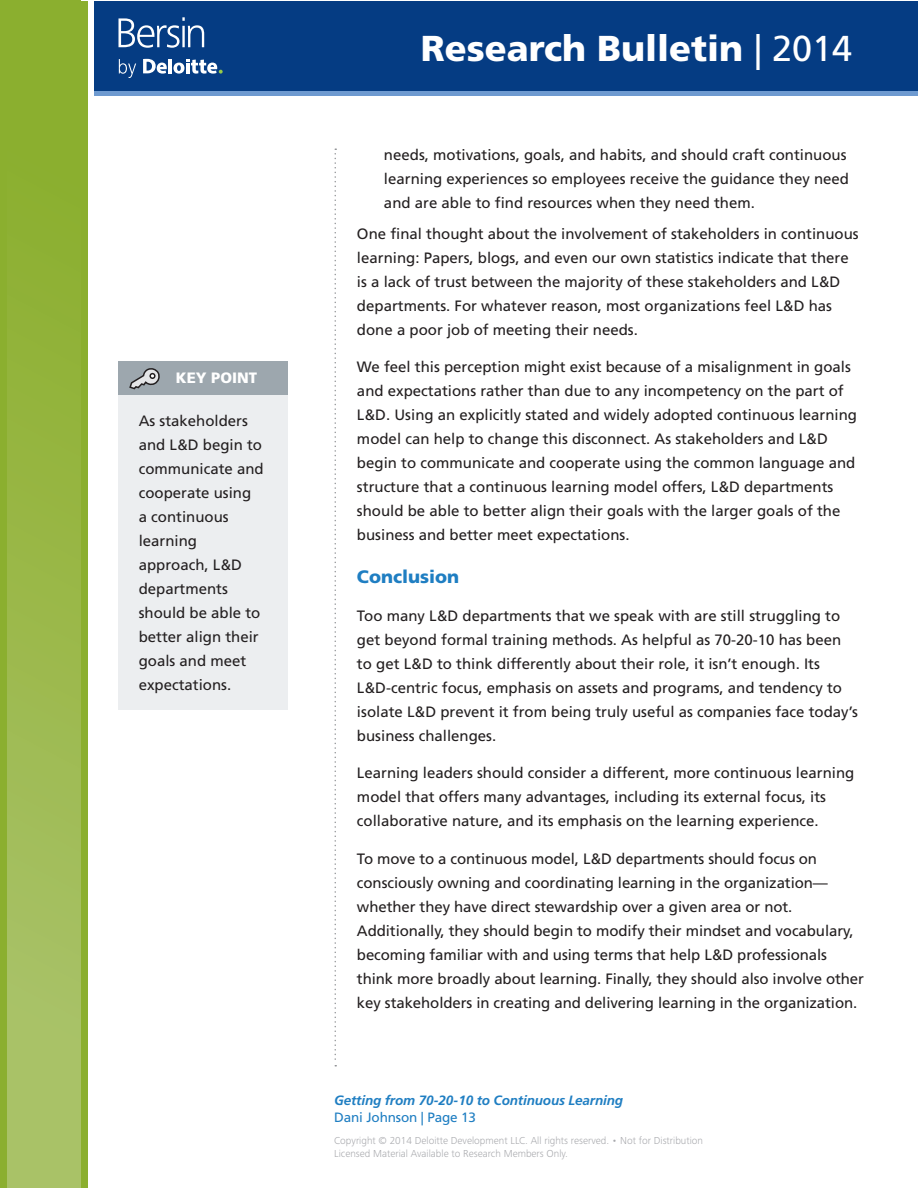
<style>
.page{position:relative;width:918px;height:1188px;background:#fff}
.page>*{position:absolute;margin:0;border:0;box-sizing:border-box;transform-origin:0 0}
.t1{font:900 36px "Frutiger LT Std";color:#fff}
.Heading_1{font:900 18px "Frutiger LT Std";color:#1f7ec2}
.Body_Text{font:15px/24px "Frutiger LT Std";color:#231f20}
.t2{font:900 15px "Frutiger LT Std";color:#fff}
.t3{font:italic 700 13.5px "Frutiger LT Std";letter-spacing:-.01em;color:#1f7ec2}
.t4{font:13.5px "Frutiger LT Std";letter-spacing:-.01em;color:#1f7ec2}
.t5{font:300 10.5px/13.5px "Frutiger Next Pro";color:#a8a9ad}
.s1{font-weight:400}
</style>
<div class="page">
<div style="left:94px;top:1px;width:824px;height:94px;background:#053c83"></div>
<div style="left:0;top:1px;width:81px;height:1187px;background:linear-gradient(to bottom,#87ac27,#acc46d)"></div>
<div style="left:81px;top:1px;width:7px;height:1187px;background:#8baf2f"></div>
<div style="left:0;top:1px;width:7px;height:1187px;background:#8baf2f"></div>
<hr style="left:94px;top:91px;width:824px;height:4px;background:#6e9ad0">
<svg style="left:334px;top:148px;width:2px;height:918px"></svg>
<svg style="left:118px;top:17px;width:86px;height:31px"></svg>
<svg style="left:119px;top:59px;width:17px;height:19px"></svg>
<hr style="left:168px;top:59px;width:4px;height:14px;background:#fff">
<svg style="left:173px;top:59px;width:50px;height:15px"></svg>
<svg style="left:143px;top:59px;width:24px;height:15px"></svg>
<div style="left:118px;top:394px;width:170px;height:316px;background:#eceef0"></div>
<div style="left:118px;top:361px;width:170px;height:33px;background:#9da7ae"></div>
<svg style="left:129px;top:368px;width:31px;height:22px"></svg>
<p class="t2" style="left:176px;top:369px;width:83px">KEY POINT</p>
<p class="Body_Text" style="left:139px;top:409px;width:127px">As stakeholders and L&amp;D begin to communicate and cooperate using<br>a continuous learning approach, L&amp;D departments should be able to better align their goals and meet expectations.</p>
<h1 class="t1" style="left:421px;top:26px;width:433px">Research Bulletin <span class="s1">| 2014</span></h1>
<p class="Body_Text" style="left:384px;top:143px;width:467px">needs, motivations, goals, and habits, and should craft continuous learning experiences so employees receive the guidance they need and are able to find resources when they need them.</p>
<p class="Body_Text" style="left:357px;top:221px;width:503px">One final thought about the involvement of stakeholders in continuous learning: Papers, blogs, and even our own statistics indicate that there is a lack of trust between the majority of these stakeholders and L&amp;D departments. For whatever reason, most organizations feel L&amp;D has done a poor job of meeting their needs.</p>
<p class="Body_Text" style="left:357px;top:355px;width:502px">We feel this perception might exist because of a misalignment in goals and expectations rather than due to any incompetency on the part of L&amp;D. Using an explicitly stated and widely adopted continuous learning model can help to change this disconnect. As stakeholders and L&amp;D begin to communicate and cooperate using the common language and structure that a continuous learning model offers, L&amp;D departments should be able to better align their goals with the larger goals of the business and better meet expectations.</p>
<p class="Heading_1" style="left:357px;top:566px;width:104px">Conclusion</p>
<p class="Body_Text" style="left:357px;top:604px;width:502px">Too many L&amp;D departments that we speak with are still struggling to get beyond formal training methods. As helpful as 70-20-10 has been to get L&amp;D to think differently about their role, it isn’t enough. Its L&amp;D-centric focus, emphasis on assets and programs, and tendency to isolate L&amp;D prevent it from being truly useful as companies face today’s business challenges.</p>
<p class="Body_Text" style="left:357px;top:761px;width:499px">Learning leaders should consider a different, more continuous learning model that offers many advantages, including its external focus, its collaborative nature, and its emphasis on the learning experience.</p>
<p class="Body_Text" style="left:357px;top:847px;width:508px">To move to a continuous model, L&amp;D departments should focus on consciously owning and coordinating learning in the organization— whether they have direct stewardship over a given area or not.<br>Additionally, they should begin to modify their mindset and vocabulary, becoming familiar with and using terms that help L&amp;D professionals think more broadly about learning. Finally, they should also involve other key stakeholders in creating and delivering learning in the organization.</p>
<p class="t3" style="left:334px;top:1093px;width:291px">Getting from 70-20-10 to Continuous Learning</p>
<p class="t4" style="left:334px;top:1109px;width:143px">Dani Johnson | Page 13</p>
<p class="t5" style="left:334px;top:1133px;width:370px">Copyright © 2014 Deloitte Development LLC. All rights reserved. • Not for Distribution<br>Licensed Material Available to Research Members Only.</p>
</div>
